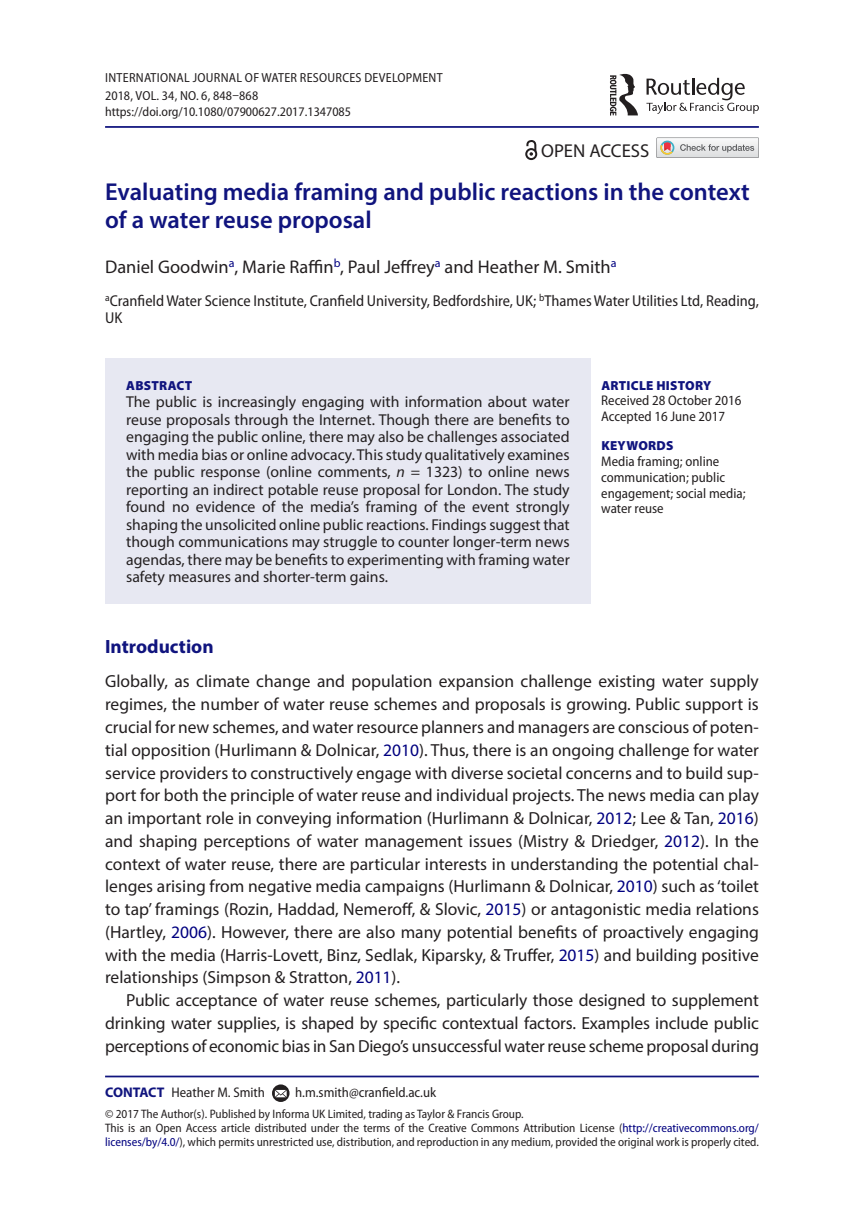
<style>
.page{position:relative;width:864px;height:1231px;background:#fff}
.page>*{position:absolute;margin:0;border:0;box-sizing:border-box;transform-origin:0 0}
.t1{font:600 24.5px/28px "Myriad Pro";color:#10147e}
.t2{font:700 19.25px "Myriad Pro";color:#10147e}
.t3{font:18.72px "Myriad Pro";color:#231f20}
.t4{font:18.38px "Myriad Pro";color:#231f20}
.t5{font:17.5px/22.8px "Myriad Pro";letter-spacing:-.01em;color:#231f20;text-align:justify}
.t6{font:15.75px/17.5px "Myriad Pro";color:#231f20;text-align:justify}
.t7{font:semi-condensed 15.75px/17.5px "Myriad Pro";color:#231f20}
.t8{font:semi-condensed 14px/15.8px "Myriad Pro";color:#231f20}
.t9{font:semi-condensed 13.12px "Myriad Pro";letter-spacing:.02em;color:#231f20}
.t10{font:semi-condensed 13.12px "Myriad Pro";color:#231f20}
.t11{font:900 13.12px "Myriad Pro";letter-spacing:.02em;color:#10147e}
.t12{font:semi-condensed 12.25px/14px "Myriad Pro";color:#231f20}
.s1{font-style:italic}
.s2{color:#000080}
.s3{font-weight:700;font-stretch:normal;color:#10147e}
</style>
<div class="page">
<hr style="left:105px;top:126px;width:653px;height:2px;background:#10147e">
<div style="left:105px;top:359px;width:485px;height:245px;background:#e7e8f2"></div>
<hr style="left:105px;top:1075px;width:653px;height:2px;background:#10147e">
<svg style="left:272px;top:1084px;width:17px;height:17px"></svg>
<svg style="left:275px;top:1089px;width:11px;height:8px"></svg>
<svg style="left:646px;top:78px;width:112px;height:36px"></svg>
<svg style="left:610px;top:74px;width:27px;height:42px"></svg>
<svg style="left:656px;top:137px;width:102px;height:21px"></svg>
<svg style="left:525px;top:140px;width:12px;height:20px"></svg>
<p class="t9" style="left:105px;top:71px;width:339px">International Journal of Water Resources Development</p>
<p class="t10" style="left:105px;top:104px;width:247px">https://doi.org/10.1080/07900627.2017.1347085</p>
<p class="t9" style="left:105px;top:88px;width:154px">2018, Vol. 34, No. 6, 848–868</p>
<p class="t3" style="left:541px;top:139px;width:110px">OPEN ACCESS</p>
<h1 class="t1" style="left:105px;top:177px;width:646px">Evaluating media framing and public reactions in the context of a water reuse proposal</h1>
<p class="t4" style="left:105px;top:256px;width:512px">Daniel Goodwin<sup>a</sup>, Marie Raffin<sup>b</sup>, Paul Jeffrey<sup>a</sup> and Heather M. Smith<sup>a</sup></p>
<p class="t7" style="left:105px;top:292px;width:655px"><sup>a</sup>Cranfield Water Science Institute, Cranfield University, Bedfordshire, UK; <sup>b</sup>Thames Water Utilities Ltd, Reading,<br>UK</p>
<p class="t11" style="left:126px;top:378px;width:68px">ABSTRACT</p>
<p class="t6" style="left:126px;top:393px;width:445px">The public is increasingly engaging with information about water reuse proposals through the Internet. Though there are benefits to engaging the public online, there may also be challenges associated with media bias or online advocacy. This study qualitatively examines the public response (online comments, <span class="s1">n</span> = 1323) to online news reporting an indirect potable reuse proposal for London. The study found no evidence of the media’s framing of the event strongly shaping the unsolicited online public reactions. Findings suggest that though communications may struggle to counter longer-term news agendas, there may be benefits to experimenting with framing water safety measures and shorter-term gains.</p>
<p class="t11" style="left:601px;top:378px;width:111px">ARTICLE HISTORY</p>
<p class="t8" style="left:601px;top:393px;width:141px">Received 28 October 2016<br>Accepted 16 June 2017</p>
<p class="t11" style="left:601px;top:438px;width:74px">KEYWORDS</p>
<p class="t8" style="left:601px;top:454px;width:146px">Media framing; online communication; public engagement; social media; water reuse</p>
<p class="t2" style="left:105px;top:634px;width:110px">Introduction</p>
<p class="t5" style="left:105px;top:670px;width:655px">Globally, as climate change and population expansion challenge existing water supply regimes, the number of water reuse schemes and proposals is growing. Public support is crucial for new schemes, and water resource planners and managers are conscious of poten&shy;tial opposition (Hurlimann &amp; Dolnicar, <span class="s2">2010</span>). Thus, there is an ongoing challenge for water service providers to constructively engage with diverse societal concerns and to build sup&shy;port for both the principle of water reuse and individual projects. The news media can play an important role in conveying information (Hurlimann &amp; Dolnicar, <span class="s2">2012</span>; Lee &amp; Tan, <span class="s2">2016</span>) and shaping perceptions of water management issues (Mistry &amp; Driedger, <span class="s2">2012</span>). In the context of water reuse, there are particular interests in understanding the potential chal&shy;lenges arising from negative media campaigns (Hurlimann &amp; Dolnicar, <span class="s2">2010</span>) such as ‘toilet to tap’ framings (Rozin, Haddad, Nemeroff, &amp; Slovic, <span class="s2">2015</span>) or antagonistic media relations (Hartley, <span class="s2">2006</span>). However, there are also many potential benefits of proactively engaging with the media (Harris-Lovett, Binz, Sedlak, Kiparsky, &amp; Truffer, <span class="s2">2015</span>) and building positive relationships (Simpson &amp; Stratton, <span class="s2">2011</span>).</p>
<p class="t5" style="left:105px;top:988px;width:655px;text-indent:21px">Public acceptance of water reuse schemes, particularly those designed to supplement drinking water supplies, is shaped by specific contextual factors. Examples include public perceptions of economic bias in San Diego’s unsuccessful water reuse scheme proposal during</p>
<p class="t8" style="left:105px;top:1084px;width:161px"><span class="s3">CONTACT</span> Heather M. Smith</p>
<p class="t8" style="left:295px;top:1084px;width:143px">h.m.smith@cranfield.ac.uk</p>
<p class="t12" style="left:105px;top:1107px;width:655px">© 2017 The Author(s). Published by Informa UK Limited, trading as Taylor &amp; Francis Group.<br>This is an Open Access article distributed under the terms of the Creative Commons Attribution License (<span class="s2">http://creativecommons.org/ licenses/by/4.0/</span>), which permits unrestricted use, distribution, and reproduction in any medium, provided the original work is properly cited.</p>
</div>
